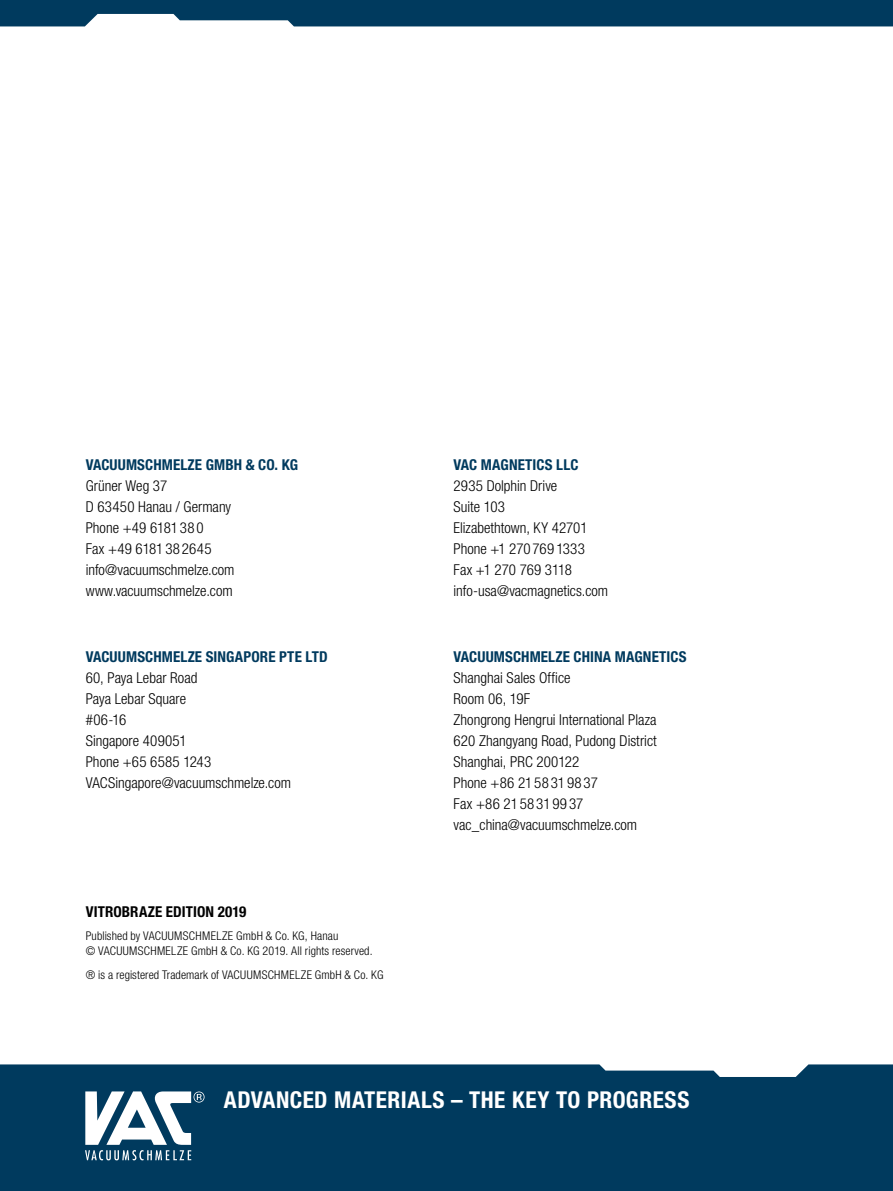
<style>
.page{position:relative;width:893px;height:1191px;background:#fff}
.page>*{position:absolute;margin:0;border:0;box-sizing:border-box;transform-origin:0 0}
.t1{font:700 condensed 23.25px "Helvetica Neue LT Pro";letter-spacing:.02em;color:#fff}
.t2{font:300 condensed 15px/21px "Helvetica Neue LT Pro";color:#000}
.t3{font:700 condensed 15px "Helvetica Neue LT Pro";letter-spacing:.01em;color:#003a5e}
.t4{font:700 condensed 15px "Helvetica Neue LT Pro";letter-spacing:.01em;color:#000}
.t5{font:300 condensed 12px/15px "Helvetica Neue LT Pro";letter-spacing:.01em;color:#000}
</style>
<div class="page">
<div style="left:0;top:1086px;width:893px;height:105px;background:#003a5e"></div>
<svg style="left:85px;top:1150px;width:106px;height:10px"></svg>
<svg style="left:0;top:1064px;width:893px;height:80px"></svg>
<svg style="left:0;top:0;width:893px;height:26px;background:#124869"></svg>
<p class="t3" style="left:86px;top:456px;width:34px">VACUUM</p>
<p class="t3" style="left:137px;top:456px;width:162px">SCHMELZE GMBH &amp; CO. KG</p>
<p class="t2" style="left:86px;top:475px;width:150px">Grüner Weg 37<br>D 63450 Hanau / Germany<br>Phone +49 6181 38 0<br>Fax +49 6181382645 info@vacuumschmelze.com www.vacuumschmelze.com</p>
<p class="t3" style="left:86px;top:648px;width:243px">VACUUMSCHMELZE SINGAPORE PTE LTD</p>
<p class="t2" style="left:86px;top:667px;width:207px">60, Paya Lebar Road<br>Paya Lebar Square<br>#06-16<br>Singapore 409051<br>Phone +65 6585 1243<br>VACSingapore@vacuumschmelze.com</p>
<p class="t4" style="left:86px;top:902px;width:9px">VITRO</p>
<p class="t4" style="left:122px;top:902px;width:52px">BRAZE EDITION</p>
<p class="t4" style="left:218px;top:902px;width:30px">2019</p>
<p class="t5" style="left:86px;top:928px;width:288px">Published by VACUUMSCHMELZE GmbH &amp; Co. KG, Hanau<br>© VACUUMSCHMELZE GmbH &amp; Co. KG 2019. All rights reserved.</p>
<p class="t5" style="left:86px;top:967px;width:299px">® is a registered Trademark of VACUUMSCHMELZE GmbH &amp; Co. KG</p>
<p class="t3" style="left:454px;top:456px;width:111px">VAC MAGNETICS LLC</p>
<p class="t2" style="left:454px;top:475px;width:156px">2935 Dolphin Drive<br>Suite 103<br>Elizabethtown, KY 42701<br>Phone +1 270 769 1333<br>Fax +1 270 769 3118 info-usa@vacmagnetics.com</p>
<p class="t3" style="left:454px;top:648px;width:234px">VACUUMSCHMELZE CHINA MAGNETICS</p>
<p class="t2" style="left:454px;top:667px;width:205px">Shanghai Sales Office<br>Room 06, 19F<br>Zhongrong Hengrui International Plaza<br>620 Zhangyang Road, Pudong District<br>Shanghai, PRC 200122<br>Phone +86 21 58 31 98 37<br>Fax +86 2158319937 vac_china@vacuumschmelze.com</p>
<h1 class="t1" style="left:224px;top:1085px;width:467px">ADVANCED MATERIALS – THE KEY TO PROGRESS</h1>
</div>
